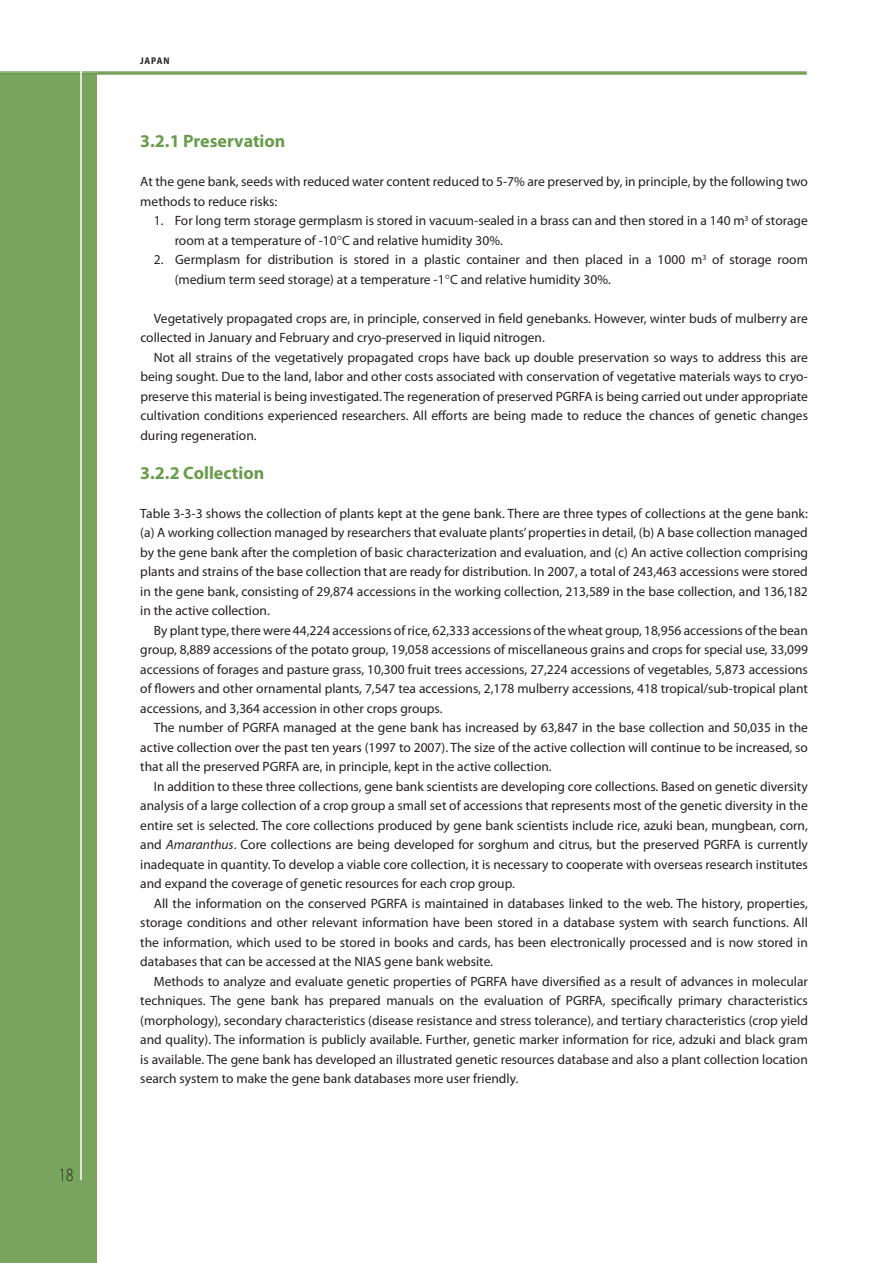
<style>
.page{position:relative;width:893px;height:1263px;background:#fff}
.page>*{position:absolute;margin:0;border:0;box-sizing:border-box;transform-origin:0 0}
.t1{font:300 18.75px "Myriad Pro";color:#231f20;scale:.8 1}
.t2{font:700 18px "Myriad Pro";color:#6a9c4d}
.t3{font:13.5px/19.5px "Myriad Pro";color:#231f20;text-align:justify}
.t4{font:700 9.75px "Myriad Pro";letter-spacing:.085em;color:#231f20;scale:.9 1}
.s1{font-style:italic}
</style>
<div class="page">
<div style="left:0;top:75px;width:97px;height:1188px;background:#78a45d"></div>
<svg style="left:0;top:71px;width:807px;height:4px;background:#8ab072"></svg>
<hr style="left:0;top:72px;width:97px;height:3px;background:#6d9e50">
<hr style="left:80px;top:64px;width:2px;height:1116px;background:#fff">
<h1 class="t1" style="left:59px;top:1163px;width:20px">18</h1>
<p class="t4" style="left:140px;top:55px;width:34px">JAPAN</p>
<h2 class="t2" style="left:140px;top:129px;width:147px">3.2.1 Preservation</h2>
<p class="t3" style="left:140px;top:172px;width:669px">At the gene bank, seeds with reduced water content reduced to 5-7% are preserved by, in principle, by the following two methods to reduce risks:</p>
<p class="t3" style="left:175px;top:211px;width:635px;text-indent:-21px">1. For long term storage germplasm is stored in vacuum-sealed in a brass can and then stored in a 140 m<sup>3</sup> of storage room at a temperature of -10 C and relative humidity 30%.</p>
<p class="t3" style="left:175px;top:250px;width:635px;text-indent:-21px">2. Germplasm for distribution is stored in a plastic container and then placed in a 1000 m<sup>3</sup> of storage room (medium term seed storage) at a temperature -1 C and relative humidity 30%.</p>
<p class="t3" style="left:140px;top:308px;width:669px;text-indent:14px">Vegetatively propagated crops are, in principle, conserved in field genebanks. However, winter buds of mulberry are collected in January and February and cryo-preserved in liquid nitrogen.</p>
<p class="t3" style="left:140px;top:347px;width:669px;text-indent:14px">Not all strains of the vegetatively propagated crops have back up double preservation so ways to address this are being sought. Due to the land, labor and other costs associated with conservation of vegetative materials ways to cryo&shy;preserve this material is being investigated. The regeneration of preserved PGRFA is being carried out under appropriate cultivation conditions experienced researchers. All efforts are being made to reduce the chances of genetic changes during regeneration.</p>
<h2 class="t2" style="left:140px;top:461px;width:126px">3.2.2 Collection</h2>
<p class="t3" style="left:140px;top:503px;width:669px">Table 3-3-3 shows the collection of plants kept at the gene bank. There are three types of collections at the gene bank: (a) A working collection managed by researchers that evaluate plants’ properties in detail, (b) A base collection managed by the gene bank after the completion of basic characterization and evaluation, and (c) An active collection comprising plants and strains of the base collection that are ready for distribution. In 2007, a total of 243,463 accessions were stored in the gene bank, consisting of 29,874 accessions in the working collection, 213,589 in the base collection, and 136,182 in the active collection.</p>
<p class="t3" style="left:140px;top:620px;width:669px;text-indent:14px">By plant type, there were 44,224 accessions of rice, 62,333 accessions of the wheat group, 18,956 accessions of the bean group, 8,889 accessions of the potato group, 19,058 accessions of miscellaneous grains and crops for special use, 33,099 accessions of forages and pasture grass, 10,300 fruit trees accessions, 27,224 accessions of vegetables, 5,873 accessions of flowers and other ornamental plants, 7,547 tea accessions, 2,178 mulberry accessions, 418 tropical/sub-tropical plant accessions, and 3,364 accession in other crops groups.</p>
<p class="t3" style="left:140px;top:718px;width:669px;text-indent:14px">The number of PGRFA managed at the gene bank has increased by 63,847 in the base collection and 50,035 in the active collection over the past ten years (1997 to 2007). The size of the active collection will continue to be increased, so that all the preserved PGRFA are, in principle, kept in the active collection.</p>
<p class="t3" style="left:140px;top:776px;width:669px;text-indent:14px">In addition to these three collections, gene bank scientists are developing core collections. Based on genetic diversity analysis of a large collection of a crop group a small set of accessions that represents most of the genetic diversity in the entire set is selected. The core collections produced by gene bank scientists include rice, azuki bean, mungbean, corn, and <span class="s1">Amaranthus</span>. Core collections are being developed for sorghum and citrus, but the preserved PGRFA is currently inadequate in quantity. To develop a viable core collection, it is necessary to cooperate with overseas research institutes and expand the coverage of genetic resources for each crop group.</p>
<p class="t3" style="left:140px;top:893px;width:669px;text-indent:14px">All the information on the conserved PGRFA is maintained in databases linked to the web. The history, properties, storage conditions and other relevant information have been stored in a database system with search functions. All the information, which used to be stored in books and cards, has been electronically processed and is now stored in databases that can be accessed at the NIAS gene bank website.</p>
<p class="t3" style="left:140px;top:971px;width:669px;text-indent:14px">Methods to analyze and evaluate genetic properties of PGRFA have diversified as a result of advances in molecular techniques. The gene bank has prepared manuals on the evaluation of PGRFA, specifically primary characteristics (morphology), secondary characteristics (disease resistance and stress tolerance), and tertiary characteristics (crop yield and quality). The information is publicly available. Further, genetic marker information for rice, adzuki and black gram is available. The gene bank has developed an illustrated genetic resources database and also a plant collection location search system to make the gene bank databases more user friendly.</p>
</div>
